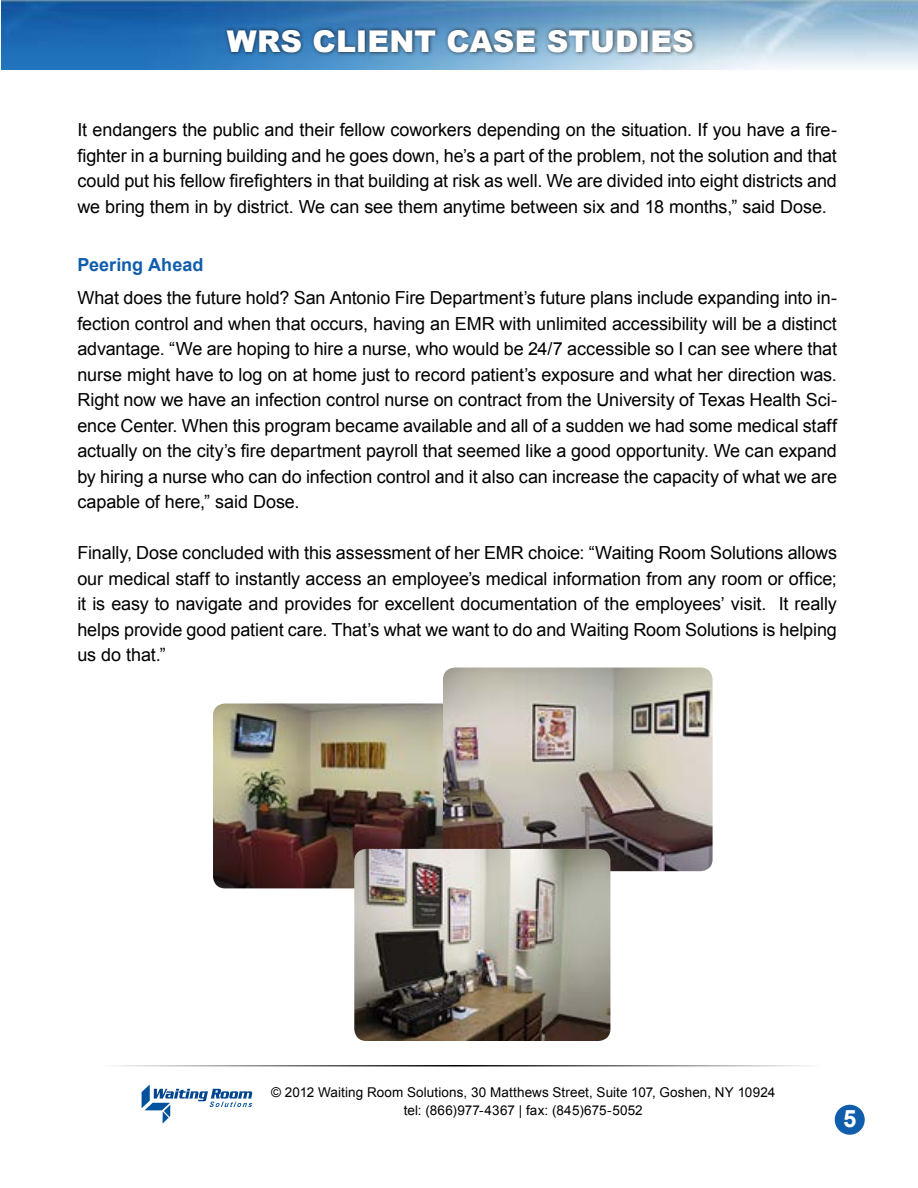
<style>
.page{position:relative;width:918px;height:1188px;background:#fff}
.page>*{position:absolute;margin:0;border:0;box-sizing:border-box;transform-origin:0 0}
.t1{font:900 30px "Arial";letter-spacing:.005em;color:#fff}
.t2{font:700 24px "Arial";color:#fff}
.t3{font:18px/25.5px "Arial";letter-spacing:-.005em;color:#000;text-align:justify}
.t4{font:700 18px "Arial";color:#105dab}
.t5{font:13.5px/18px "Arial";letter-spacing:.005em;color:#000;text-align:center}
</style>
<div class="page">
<hr style="left:98px;top:1065px;width:722px;height:1px;background:#000">
<svg style="left:142px;top:1085px;width:110px;height:39px"></svg>
<img style="left:2px;top:0;width:916px;height:69px">
<div style="left:224px;top:27px;width:473px;height:29px;background:#000;opacity:.65"></div>
<div style="left:835px;top:1105px;width:30px;height:30px;background:#105dab;border-radius:50%"></div>
<img style="left:213px;top:704px;width:230px;height:184px">
<img style="left:443px;top:668px;width:270px;height:203px">
<img style="left:354px;top:849px;width:256px;height:192px">
<h1 class="t1" style="left:227px;top:20px;width:468px">WRS CLIENT CASE STUDIES</h1>
<p class="t3" style="left:77px;top:117px;width:761px">It endangers the public and their fellow coworkers depending on the situation. If you have a fire&shy;fighter in a burning building and he goes down, he’s a part of the problem, not the solution and that could put his fellow firefighters in that building at risk as well. We are divided into eight districts and we bring them in by district. We can see them anytime between six and 18 months,” said Dose.</p>
<p class="t4" style="left:77px;top:253px;width:127px">Peering Ahead</p>
<p class="t3" style="left:77px;top:285px;width:761px">What does the future hold? San Antonio Fire Department’s future plans include expanding into in&shy;fection control and when that occurs, having an EMR with unlimited accessibility will be a distinct advantage. “We are hoping to hire a nurse, who would be 24/7 accessible so I can see where that nurse might have to log on at home just to record patient’s exposure and what her direction was.<br>Right now we have an infection control nurse on contract from the University of Texas Health Sci&shy;ence Center. When this program became available and all of a sudden we had some medical staff actually on the city’s fire department payroll that seemed like a good opportunity. We can expand by hiring a nurse who can do infection control and it also can increase the capacity of what we are capable of here,” said Dose.</p>
<p class="t3" style="left:77px;top:540px;width:761px">Finally, Dose concluded with this assessment of her EMR choice: “Waiting Room Solutions allows our medical staff to instantly access an employee’s medical information from any room or office; it is easy to navigate and provides for excellent documentation of the employees’ visit. It really helps provide good patient care. That’s what we want to do and Waiting Room Solutions is helping us do that.”</p>
<p class="t5" style="left:271px;top:1083px;width:506px">© 2012 Waiting Room Solutions, 30 Matthews Street, Suite 107, Goshen, NY 10924 tel: (866)977-4367 | fax: (845)675-5052</p>
<h2 class="t2" style="left:843px;top:1103px;width:15px">5</h2>
</div>
